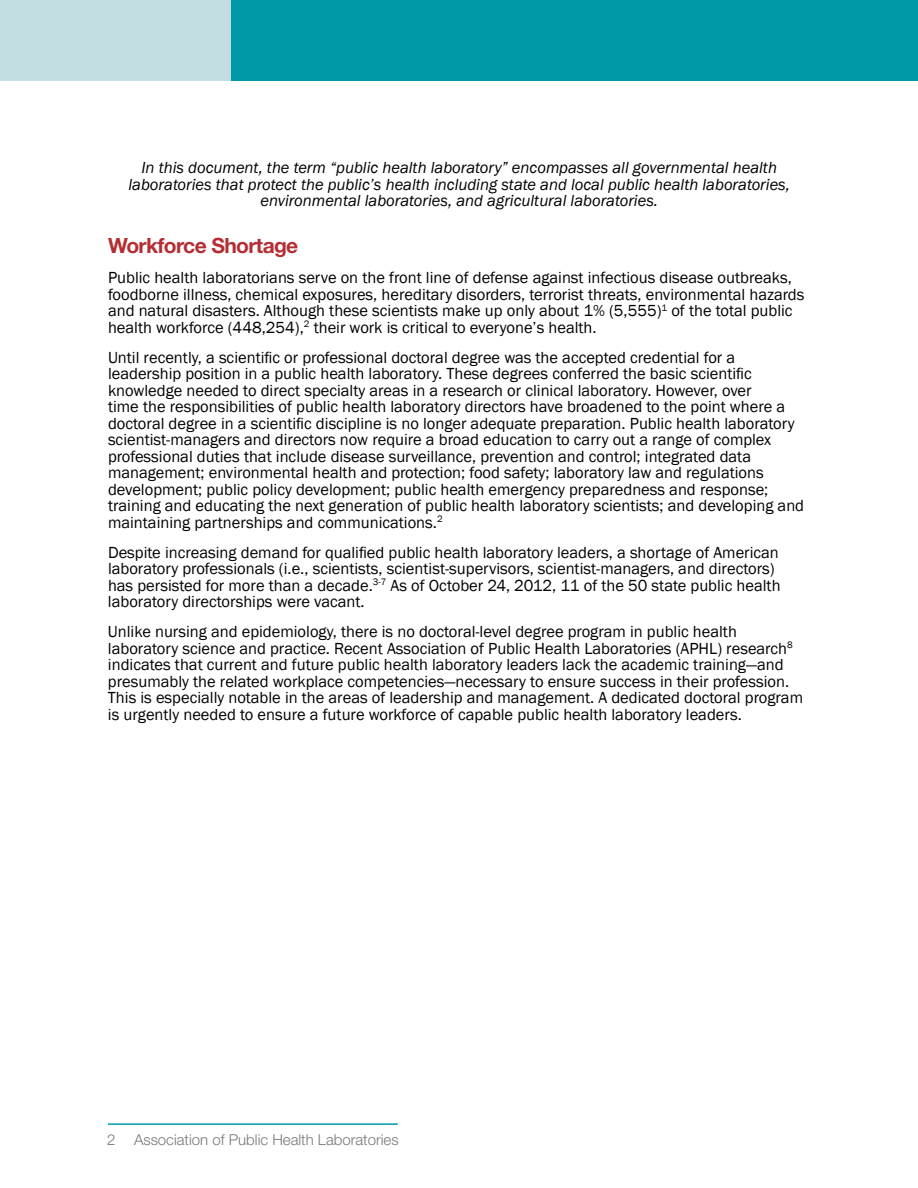
<style>
.page{position:relative;width:918px;height:1188px;background:#fff}
.page>*{position:absolute;margin:0;border:0;box-sizing:border-box;transform-origin:0 0}
.t1{font:700 21px "Helvetica Neue LT Std";letter-spacing:-.03em;color:#b42e34}
.t2{font:16.5px/16.5px "Franklin Gothic";color:#000}
.t3{font:italic 16.5px/16.5px "Franklin Gothic";color:#000;text-align:center}
.t4{font:300 15px "Helvetica Neue LT Std";color:#77787b}
</style>
<div class="page">
<hr style="left:108px;top:1123px;width:290px;height:2px;background:#0099a8">
<div style="left:231px;top:0;width:687px;height:80px;background:#0099a8"></div>
<div style="left:0;top:0;width:231px;height:80px;background:#c2dee2"></div>
<p class="t3" style="left:129px;top:160px;width:663px">In this document, the term “public health laboratory” encompasses all governmental health laboratories that protect the public’s health including state and local public health laboratories, environmental laboratories, and agricultural laboratories.</p>
<p class="t1" style="left:108px;top:233px;width:192px">Workforce Shortage</p>
<p class="t2" style="left:108px;top:270px;width:698px">Public health laboratorians serve on the front line of defense against infectious disease outbreaks, foodborne illness, chemical exposures, hereditary disorders, terrorist threats, environmental hazards and natural disasters. Although these scientists make up only about 1% (5,555)<sup>1</sup> of the total public health workforce (448,254),<sup>2</sup> their work is critical to everyone’s health.</p>
<p class="t2" style="left:108px;top:350px;width:698px">Until recently, a scientific or professional doctoral degree was the accepted credential for a leadership position in a public health laboratory. These degrees conferred the basic scientific knowledge needed to direct specialty areas in a research or clinical laboratory. However, over<br>time the responsibilities of public health laboratory directors have broadened to the point where a doctoral degree in a scientific discipline is no longer adequate preparation. Public health laboratory scientist-managers and directors now require a broad education to carry out a range of complex professional duties that include disease surveillance, prevention and control; integrated data management; environmental health and protection; food safety; laboratory law and regulations development; public policy development; public health emergency preparedness and response; training and educating the next generation of public health laboratory scientists; and developing and maintaining partnerships and communications.<sup>2</sup></p>
<p class="t2" style="left:108px;top:545px;width:674px">Despite increasing demand for qualified public health laboratory leaders, a shortage of American laboratory professionals (i.e., scientists, scientist-supervisors, scientist-managers, and directors) has persisted for more than a decade.<sup>3-7</sup> As of October 24, 2012, 11 of the 50 state public health laboratory directorships were vacant.</p>
<p class="t2" style="left:108px;top:624px;width:697px">Unlike nursing and epidemiology, there is no doctoral-level degree program in public health laboratory science and practice. Recent Association of Public Health Laboratories (APHL) research<sup>8 </sup>indicates that current and future public health laboratory leaders lack the academic training—and presumably the related workplace competencies—necessary to ensure success in their profession.<br>This is especially notable in the areas of leadership and management. A dedicated doctoral program is urgently needed to ensure a future workforce of capable public health laboratory leaders.</p>
<p class="t4" style="left:107px;top:1130px;width:293px">2 Association of Public Health Laboratories</p>
</div>
